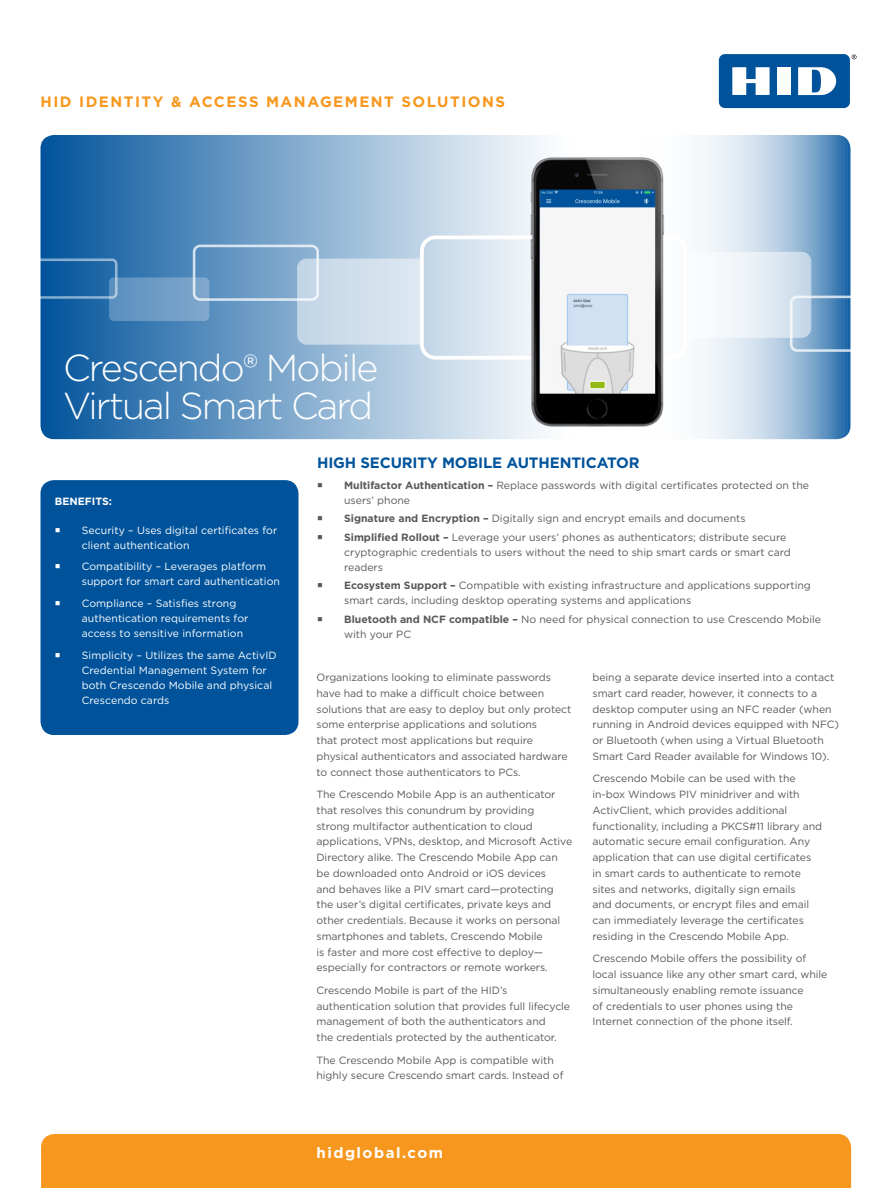
<style>
.page{position:relative;width:891px;height:1188px;background:#fff}
.page>*{position:absolute;margin:0;border:0;box-sizing:border-box;transform-origin:0 0}
.t1{font:300 37.5px "Gotham";letter-spacing:-.05em;color:#fff}
.t2{font:700 15px "Gotham";letter-spacing:.1em;color:#f8971d}
.t3{font:700 15px "Gotham";letter-spacing:-.01em;color:#00539b}
.t4{font:700 15px "Gotham";letter-spacing:.1em;color:#fff}
.t5{font:10.5px/15.8px "Gotham";letter-spacing:-.005em;color:#58595b}
.t6{font:10.5px/15px "Gotham";letter-spacing:.005em;color:#fff}
.t7{font:700 10.5px "Gotham";letter-spacing:.005em;color:#fff}
.s1{font-weight:700}
</style>
<div class="page">
<svg style="left:40px;top:135px;width:810px;height:304px;background:#8ab0d1"></svg>
<svg style="left:852px;top:55px;width:5px;height:4px"></svg>
<div style="left:719px;top:54px;width:131px;height:54px;background:#00539b;border-radius:6px"></div>
<div style="left:777px;top:67px;width:14px;height:28px;background:#fff"></div>
<svg style="left:732px;top:67px;width:38px;height:28px"></svg>
<svg style="left:798px;top:67px;width:38px;height:28px"></svg>
<div style="left:41px;top:1134px;width:810px;height:54px;background:#f8971d"></div>
<div style="left:40px;top:480px;width:258px;height:255px;background:#00539b;border-radius:14px"></div>
<div style="left:193px;top:245px;width:126px;height:56px;border:3px solid #fff;border-radius:6px"></div>
<div style="left:109px;top:277px;width:100px;height:44px;background:linear-gradient(to right,#578dbd,#86adcf);border-radius:5px"></div>
<div style="left:28px;top:259px;width:90px;height:40px;border:3px solid #fff;border-radius:4px"></div>
<div style="left:420px;top:236px;width:267px;height:124px;border:4px solid #fff;border-radius:14px"></div>
<svg style="left:297px;top:259px;width:123px;height:86px;background:#cfdeec"></svg>
<svg style="left:687px;top:252px;width:163px;height:100px"></svg>
<img style="left:529px;top:152px;width:141px;height:277px">
<p class="t2" style="left:40px;top:92px;width:466px">HID IDENTITY &amp; ACCESS MANAGEMENT SOLUTIONS</p>
<p class="t1" style="left:63px;top:344px;width:317px">Crescendo® Mobile</p>
<p class="t1" style="left:63px;top:382px;width:312px">Virtual Smart Card</p>
<p class="t3" style="left:317px;top:453px;width:324px">HIGH SECURITY MOBILE AUTHENTICATOR</p>
<p class="t7" style="left:55px;top:494px;width:59px">BENEFITS:</p>
<p class="t6" style="left:82px;top:522px;width:197px">Security – Uses digital certificates for client authentication</p>
<p class="t6" style="left:82px;top:559px;width:200px">Compatibility – Leverages platform support for smart card authentication</p>
<p class="t6" style="left:82px;top:596px;width:168px">Compliance – Satisfies strong authentication requirements for access to sensitive information</p>
<p class="t6" style="left:82px;top:647px;width:196px">Simplicity – Utilizes the same ActivID<br>Credential Management System for both Crescendo Mobile and physical<br>Crescendo cards</p>
<p class="t5" style="left:344px;top:477px;width:467px;line-height:15px"><span class="s1">Multifactor Authentication –</span> Replace passwords with digital certificates protected on the users’ phone</p>
<p class="t5" style="left:344px;top:510px;width:403px"><span class="s1">Signature and Encryption –</span> Digitally sign and encrypt emails and documents</p>
<p class="t5" style="left:344px;top:529px;width:448px;line-height:15px"><span class="s1">Simplified Rollout –</span> Leverage your users’ phones as authenticators; distribute secure cryptographic credentials to users without the need to ship smart cards or smart card readers</p>
<p class="t5" style="left:344px;top:578px;width:468px;line-height:15px"><span class="s1">Ecosystem Support –</span> Compatible with existing infrastructure and applications supporting smart cards, including desktop operating systems and applications</p>
<p class="t5" style="left:344px;top:611px;width:479px;line-height:15px"><span class="s1">Bluetooth and NCF compatible –</span> No need for physical connection to use Crescendo Mobile with your PC</p>
<p class="t5" style="left:316px;top:669px;width:256px">Organizations looking to eliminate passwords have had to make a difficult choice between solutions that are easy to deploy but only protect some enterprise applications and solutions<br>that protect most applications but require physical authenticators and associated hardware to connect those authenticators to PCs.</p>
<p class="t5" style="left:316px;top:786px;width:257px">The Crescendo Mobile App is an authenticator that resolves this conundrum by providing<br>strong multifactor authentication to cloud applications, VPNs, desktop, and Microsoft Active Directory alike. The Crescendo Mobile App can be downloaded onto Android or iOS devices<br>and behaves like a PIV smart card—protecting the user’s digital certificates, private keys and other credentials. Because it works on personal smartphones and tablets, Crescendo Mobile<br>is faster and more cost effective to deploy— especially for contractors or remote workers.</p>
<p class="t5" style="left:316px;top:982px;width:255px">Crescendo Mobile is part of the HID’s authentication solution that provides full lifecycle management of both the authenticators and<br>the credentials protected by the authenticator.</p>
<p class="t5" style="left:316px;top:1052px;width:249px">The Crescendo Mobile App is compatible with highly secure Crescendo smart cards. Instead of</p>
<p class="t5" style="left:592px;top:669px;width:248px">being a separate device inserted into a contact smart card reader, however, it connects to a desktop computer using an NFC reader (when running in Android devices equipped with NFC) or Bluetooth (when using a Virtual Bluetooth Smart Card Reader available for Windows 10).</p>
<p class="t5" style="left:592px;top:771px;width:231px">Crescendo Mobile can be used with the in-box Windows PIV minidriver and with ActivClient, which provides additional functionality, including a PKCS#11 library and automatic secure email configuration. Any application that can use digital certificates in smart cards to authenticate to remote sites and networks, digitally sign emails<br>and documents, or encrypt files and email can immediately leverage the certificates residing in the Crescendo Mobile App.</p>
<p class="t5" style="left:592px;top:951px;width:236px">Crescendo Mobile offers the possibility of local issuance like any other smart card, while simultaneously enabling remote issuance<br>of credentials to user phones using the Internet connection of the phone itself.</p>
<p class="t4" style="left:316px;top:1142px;width:128px">hidglobal.com</p>
</div>
